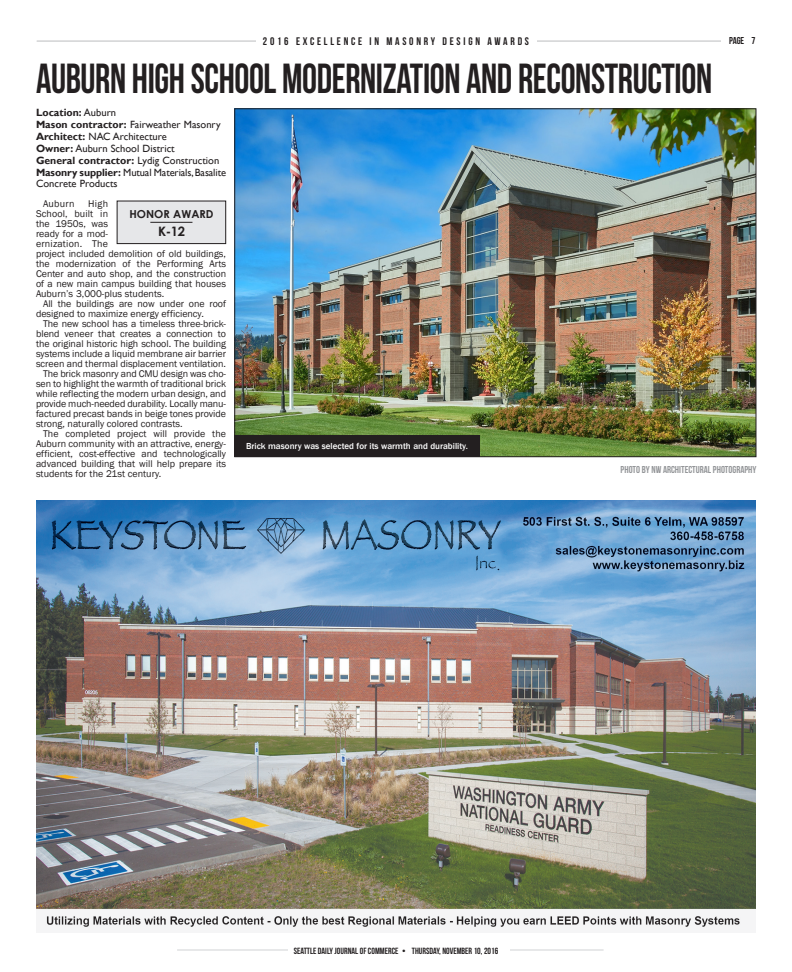
<style>
.page{position:relative;width:792px;height:972px;background:#fff}
.page>*{position:absolute;margin:0;border:0;box-sizing:border-box;transform-origin:0 0}
.NewsHead{font:42px "Bebas Neue";letter-spacing:-.01em;color:#231f20;scale:.9 1}
.NewsBody{font:700 13px "Century Gothic";color:#231f20}
.t1{font:11px "Bebas Neue";letter-spacing:.25em;color:#231f20}
.NewsBody-2{font:700 11px "Century Gothic";color:#231f20}
.caption_long{font:10.5px/11px "Gill Sans";color:#231f20}
.caption_long-2{font:700 10.5px "Gill Sans";color:#231f20}
.NewsBody-3{font:10px/10px "Franklin Gothic";color:#231f20;text-align:justify}
.NewsCutlineByline{font:10px "Bebas Neue";color:#939598}
.t2{font:10px "Bebas Neue";color:#231f20}
.t3{font:9px "Bebas Neue";color:#231f20}
.NewsCutline{font:500 9px "Franklin Gothic";color:#fff}
.s1{color:#fff}
.s2{font-weight:400}
.s3{font-weight:700}
</style>
<div class="page">
<hr style="left:36px;top:41px;width:720px;height:1px;background:#d1d2d4">
<div style="left:256px;top:36px;width:280px;height:12px;background:#fff"></div>
<div style="left:721px;top:36px;width:36px;height:14px;background:#fff"></div>
<hr style="left:177px;top:950px;width:427px;height:1px;background:#d1d2d4">
<div style="left:288px;top:942px;width:222px;height:18px;background:#fff"></div>
<img style="left:36px;top:500px;width:720px;height:428px">
<div style="left:117px;top:201px;width:109px;height:43px;background:#e6e7e9"></div>
<div style="left:117px;top:201px;width:109px;height:43px;border:1px solid #231f20"></div>
<img style="left:236px;top:111px;width:518px;height:344px">
<div style="left:234px;top:435px;width:246px;height:22px;background:#231f20"></div>
<hr style="left:150px;top:222px;width:42px;height:1px;background:#231f20">
<p class="t1" style="left:263px;top:35px;width:268px">2016 EXCELLENCE IN MASONRY DESIGN AWARDS</p>
<p class="t2" style="left:729px;top:35px;width:29px">PAGE <span class="s1">XX</span></p>
<p class="t2" style="left:752px;top:35px;width:5px">7</p>
<p class="NewsHead" style="left:36px;top:55px;width:753px">AUBURN HIGH SCHOOL MODERNIZATION AND RECONSTRUCTION</p>
<p class="caption_long-2" style="left:36px;top:106px;width:82px">Location: <span class="s2">Auburn</span></p>
<p class="caption_long" style="left:36px;top:119px;width:186px"><span class="s3">Mason contractor:</span> Fairweather Masonry</p>
<p class="caption_long" style="left:36px;top:131px;width:132px"><span class="s3">Architect:</span> NAC Architecture</p>
<p class="caption_long" style="left:36px;top:143px;width:140px"><span class="s3">Owner:</span> Auburn School District</p>
<p class="caption_long-2" style="left:36px;top:154px;width:185px">General contractor: <span class="s2">Lydig Construction</span></p>
<p class="caption_long" style="left:36px;top:167px;width:192px"><span class="s3">Masonry supplier:</span> Mutual Materials, Basalite<br>Concrete Products</p>
<p class="NewsBody-3" style="left:43px;top:199px;width:33px">Auburn</p>
<p class="NewsBody-3" style="left:36px;top:199px;width:192px;text-align:left;text-indent:52px">High<br>School, built in<br>the 1950s, was<br>ready for a mod-<br>ernization. The<br>project included demolition of old buildings, the modernization of the Performing Arts<br>Center and auto shop, and the construction of a new main campus building that houses<br>Auburn’s 3,000-plus students.</p>
<p class="NewsBody-3" style="left:36px;top:299px;width:192px;text-indent:7px">All the buildings are now under one roof designed to maximize energy efficiency.</p>
<p class="NewsBody-3" style="left:36px;top:319px;width:192px;text-indent:7px">The new school has a timeless three-brick&shy;blend veneer that creates a connection to the original historic high school. The building systems include a liquid membrane air barrier screen and thermal displacement ventilation.</p>
<p class="NewsBody-3" style="left:36px;top:369px;width:192px;text-indent:7px">The brick masonry and CMU design was cho&shy;sen to highlight the warmth of traditional brick while reflecting the modern urban design, and provide much-needed durability. Locally manu&shy;factured precast bands in beige tones provide strong, naturally colored contrasts.</p>
<p class="NewsBody-3" style="left:36px;top:429px;width:192px;text-indent:7px">The completed project will provide the Auburn community with an attractive, energy&shy;efficient, cost-effective and technologically advanced building that will help prepare its students for the 21st century.</p>
<p class="NewsBody-2" style="left:129px;top:205px;width:86px">HONOR AWARD</p>
<p class="NewsBody" style="left:158px;top:221px;width:28px">K-12</p>
<p class="NewsCutline" style="left:246px;top:441px;width:224px">Brick masonry was selected for its warmth and durability.</p>
<p class="NewsCutlineByline" style="left:621px;top:464px;width:137px">PHOTO BY NW ARCHITECTURAL PHOTOGRAPHY</p>
<p class="t3" style="left:294px;top:946px;width:206px">SEATTLE DAILY JOURNAL OF COMMERCE • THURSDAY, NOVEMBER 10, 2016</p>
</div>
